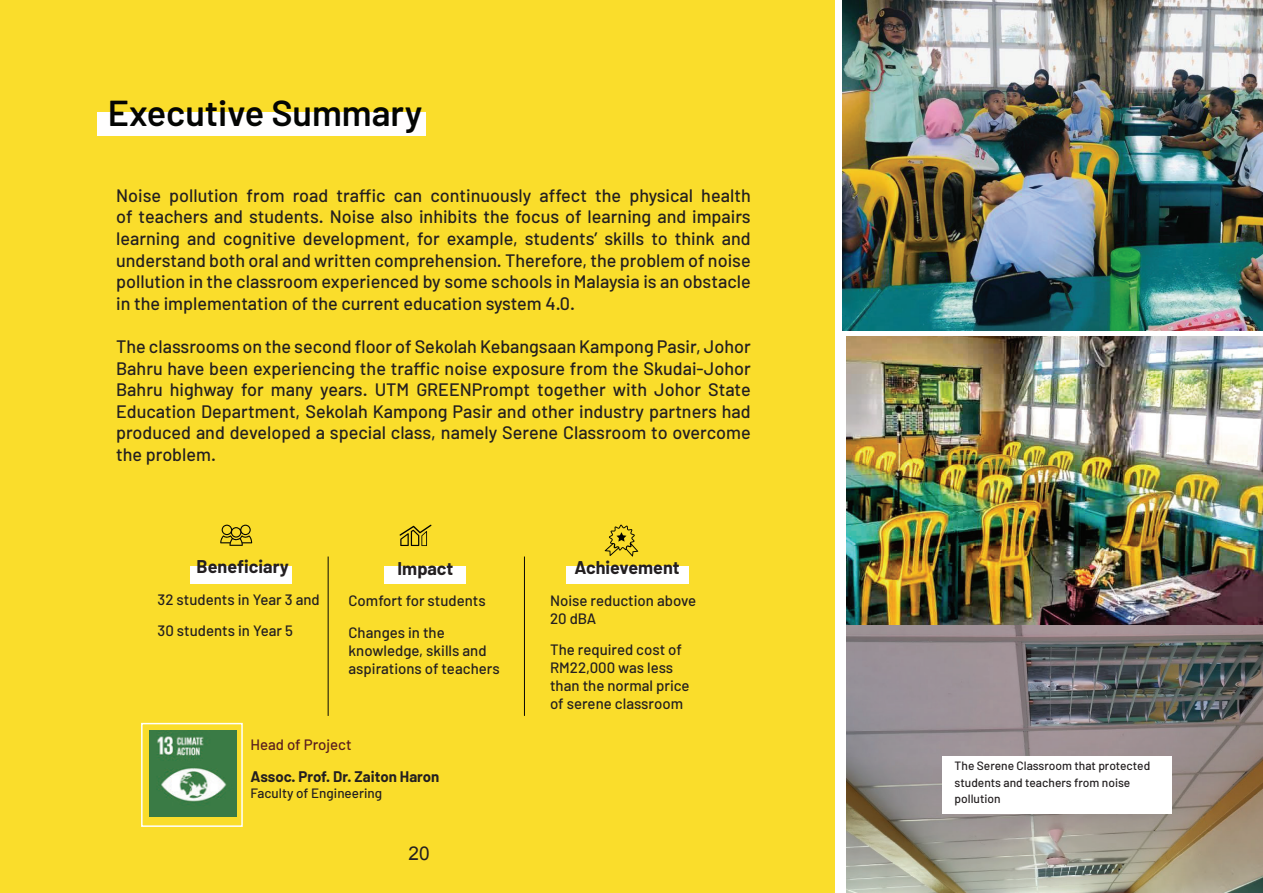
<style>
.page{position:relative;width:1263px;height:893px;background:#fff}
.page>*{position:absolute;margin:0;border:0;box-sizing:border-box;transform-origin:0 0}
.t1{font:600 36px "Barlow";color:#040503}
.t2{font:19.05px "Arial";color:#231f20}
.t3{font:500 18px/21.6px "Barlow";color:#231f20;text-align:justify}
.t4{font:700 18px "Barlow";color:#231f20}
.t5{font:500 15px/18px "Barlow";color:#231f20}
.t6{font:700 15px "Barlow";color:#231f20}
.t7{font:500 15px "Barlow";color:#5a1e1e}
.t8{font:500 13.5px "Barlow";color:#231f20}
.t9{font:500 12px/16.5px "Barlow";color:#231f20}
</style>
<div class="page">
<img style="left:846px;top:337px;width:417px;height:556px">
<div style="left:0;top:0;width:835px;height:893px;background:#fadd2b"></div>
<div style="left:942px;top:756px;width:230px;height:58px;background:#fff"></div>
<div style="left:190px;top:566px;width:102px;height:18px;background:#fff"></div>
<div style="left:385px;top:566px;width:81px;height:18px;background:#fff"></div>
<div style="left:566px;top:566px;width:122px;height:18px;background:#fff"></div>
<svg style="left:220px;top:525px;width:32px;height:21px"></svg>
<svg style="left:399px;top:524px;width:33px;height:22px"></svg>
<hr style="left:328px;top:556px;width:1px;height:160px;background:#080605">
<hr style="left:524px;top:556px;width:1px;height:160px;background:#080605">
<svg style="left:605px;top:525px;width:33px;height:31px"></svg>
<img style="left:149px;top:731px;width:87px;height:86px">
<img style="left:842px;top:0;width:421px;height:331px">
<div style="left:97px;top:112px;width:328px;height:23px;background:#fffefe"></div>
<div style="left:141px;top:723px;width:102px;height:104px;border:2px solid #fff"></div>
<h1 class="t1" style="left:108px;top:90px;width:316px">Executive Summary</h1>
<p class="t3" style="left:116px;top:184px;width:636px">Noise pollution from road traffic can continuously affect the physical health of teachers and students. Noise also inhibits the focus of learning and impairs learning and cognitive development, for example, students’ skills to think and understand both oral and written comprehension. Therefore, the problem of noise pollution in the classroom experienced by some schools in Malaysia is an obstacle in the implementation of the current education system 4.0.</p>
<p class="t3" style="left:116px;top:335px;width:636px">The classrooms on the second floor of Sekolah Kebangsaan Kampong Pasir, Johor Bahru have been experiencing the traffic noise exposure from the Skudai-Johor Bahru highway for many years. UTM GREENPrompt together with Johor State Education Department, Sekolah Kampong Pasir and other industry partners had produced and developed a special class, namely Serene Classroom to overcome the problem.</p>
<p class="t4" style="left:197px;top:555px;width:94px">Beneficiary</p>
<p class="t5" style="left:158px;top:583px;width:164px;line-height:31.5px">32 students in Year 3 and<br>30 students in Year 5</p>
<p class="t4" style="left:398px;top:557px;width:57px">Impact</p>
<p class="t5" style="left:349px;top:585px;width:139px;line-height:31.5px">Comfort for students<br>Changes in the</p>
<p class="t5" style="left:349px;top:641px;width:153px">knowledge, skills and aspirations of teachers</p>
<p class="t7" style="left:250px;top:735px;width:103px">Head of Project</p>
<p class="t6" style="left:250px;top:767px;width:190px">Assoc. Prof. Dr. Zaiton Haron</p>
<p class="t8" style="left:250px;top:785px;width:133px">Faculty of Engineering</p>
<p class="t2" style="left:408px;top:841px;width:23px">20</p>
<p class="t4" style="left:574px;top:557px;width:107px">Achievement</p>
<p class="t5" style="left:550px;top:591px;width:147px">Noise reduction above<br>20 dBA</p>
<p class="t5" style="left:550px;top:641px;width:141px">The required cost of<br>RM22,000 was less than the normal price of serene classroom</p>
<p class="t9" style="left:955px;top:758px;width:197px">The Serene Classroom that protected students and teachers from noise pollution</p>
</div>
